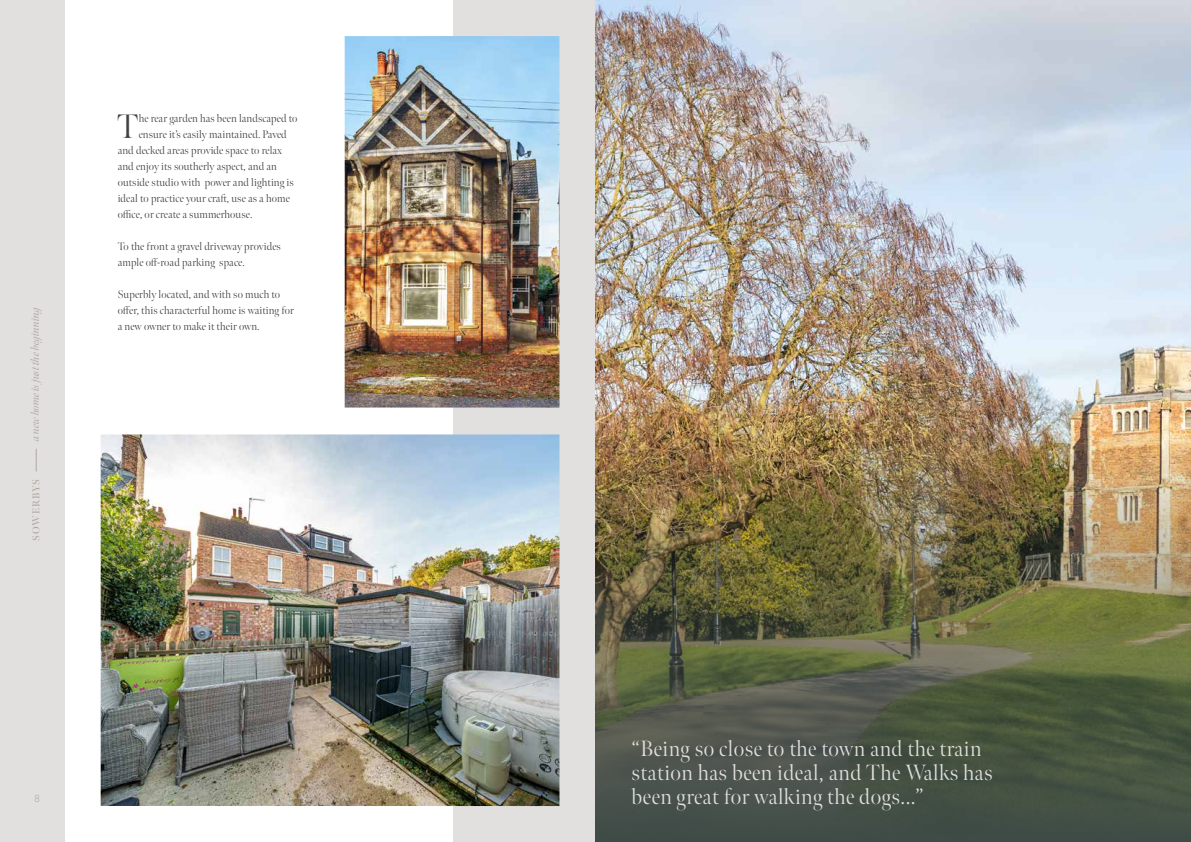
<style>
.page{position:relative;width:1191px;height:842px;background:#fff}
.page>*{position:absolute;margin:0;border:0;box-sizing:border-box;transform-origin:0 0}
.t1{font:300 34px "Meno Banner";color:#434141}
.t2{font:300 22px/24px "Meno Banner";letter-spacing:.02em;color:#e1dfde}
.t3{font:300 11px/16px "Meno Banner";letter-spacing:.01em;color:#434141}
.t4{font:italic 11px "Meno Banner";letter-spacing:-.01em;color:#ada8a0}
.t5{font:600 10px "Meno Banner";letter-spacing:.08em;color:#ada8a0}
.t6{font:300 10px "Quasimoda";color:#ada8a0}
</style>
<div class="page">
<div style="left:0;top:0;width:595px;height:842px;background:#e2e0df"></div>
<svg style="left:36px;top:449px;width:1px;height:22px"></svg>
<div style="left:65px;top:0;width:387px;height:842px;background:#fff"></div>
<img style="left:595px;top:0;width:596px;height:434px">
<img style="left:101px;top:434px;width:458px;height:372px">
<img style="left:345px;top:36px;width:214px;height:372px">
<img style="left:595px;top:434px;width:596px;height:408px">
<p class="t4" style="left:29px;top:441px;width:138px;rotate:-90deg">a new home is just the beginning</p>
<p class="t5" style="left:30px;top:541px;width:63px;rotate:-90deg">SOWERBYS</p>
<h1 class="t1" style="left:117px;top:106px;width:23px">T</h1>
<p class="t3" style="left:139px;top:110px;width:160px">he rear garden has been landscaped to</p>
<p class="t3" style="left:139px;top:126px;width:150px">ensure it’s easily maintained. Paved</p>
<p class="t3" style="left:118px;top:142px;width:166px">and decked areas provide space to relax</p>
<p class="t3" style="left:118px;top:158px;width:161px">and enjoy its southerly aspect, and an</p>
<p class="t3" style="left:118px;top:174px;width:178px">outside studio with power and lighting is</p>
<p class="t3" style="left:118px;top:190px;width:174px">ideal to practice your craft, use as a home</p>
<p class="t3" style="left:118px;top:206px;width:136px">office, or create a summerhouse.</p>
<p class="t3" style="left:118px;top:238px;width:165px">To the front a gravel driveway provides ample off-road parking space.</p>
<p class="t3" style="left:118px;top:286px;width:178px">Superbly located, and with so much to offer, this characterful home is waiting for a new owner to make it their own.</p>
<p class="t6" style="left:35px;top:791px;width:7px">8</p>
<h2 class="t2" style="left:631px;top:737px;width:363px">“Being so close to the town and the train station has been ideal, and The Walks has been great for walking the dogs...”</h2>
</div>
